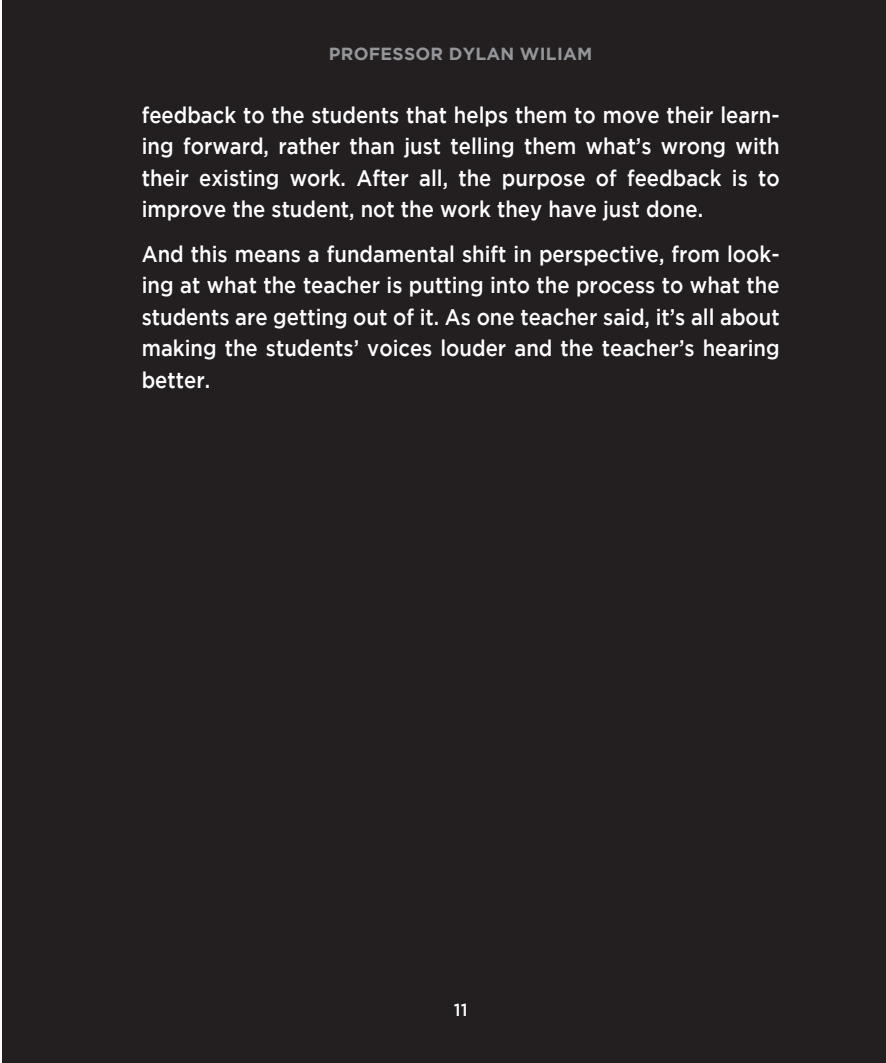
<style>
.page{position:relative;width:886px;height:1063px;background:#fff}
.page>*{position:absolute;margin:0;border:0;box-sizing:border-box;transform-origin:0 0}
.t1{font:500 22.5px/31.5px "Gotham";color:#fff;text-align:justify;scale:.9 1}
.t2{font:700 17.5px "Gotham";letter-spacing:.015em;color:#939598}
.t3{font:500 17.5px "Gotham";color:#fff}
</style>
<div class="page">
<div style="left:2px;top:0;width:884px;height:1063px;background:#231f20"></div>
<p class="t2" style="left:329px;top:43px;width:265px">PROFESSOR DYLAN WILIAM</p>
<p class="t1" style="left:142px;top:99px;width:710px">feedback to the students that helps them to move their learn&shy;ing forward, rather than just telling them what’s wrong with their existing work. After all, the purpose of feedback is to improve the student, not the work they have just done.</p>
<p class="t1" style="left:142px;top:238px;width:710px">And this means a fundamental shift in perspective, from look&shy;ing at what the teacher is putting into the process to what the students are getting out of it. As one teacher said, it’s all about making the students’ voices louder and the teacher’s hearing better.</p>
<p class="t3" style="left:454px;top:1000px;width:15px">11</p>
</div>
